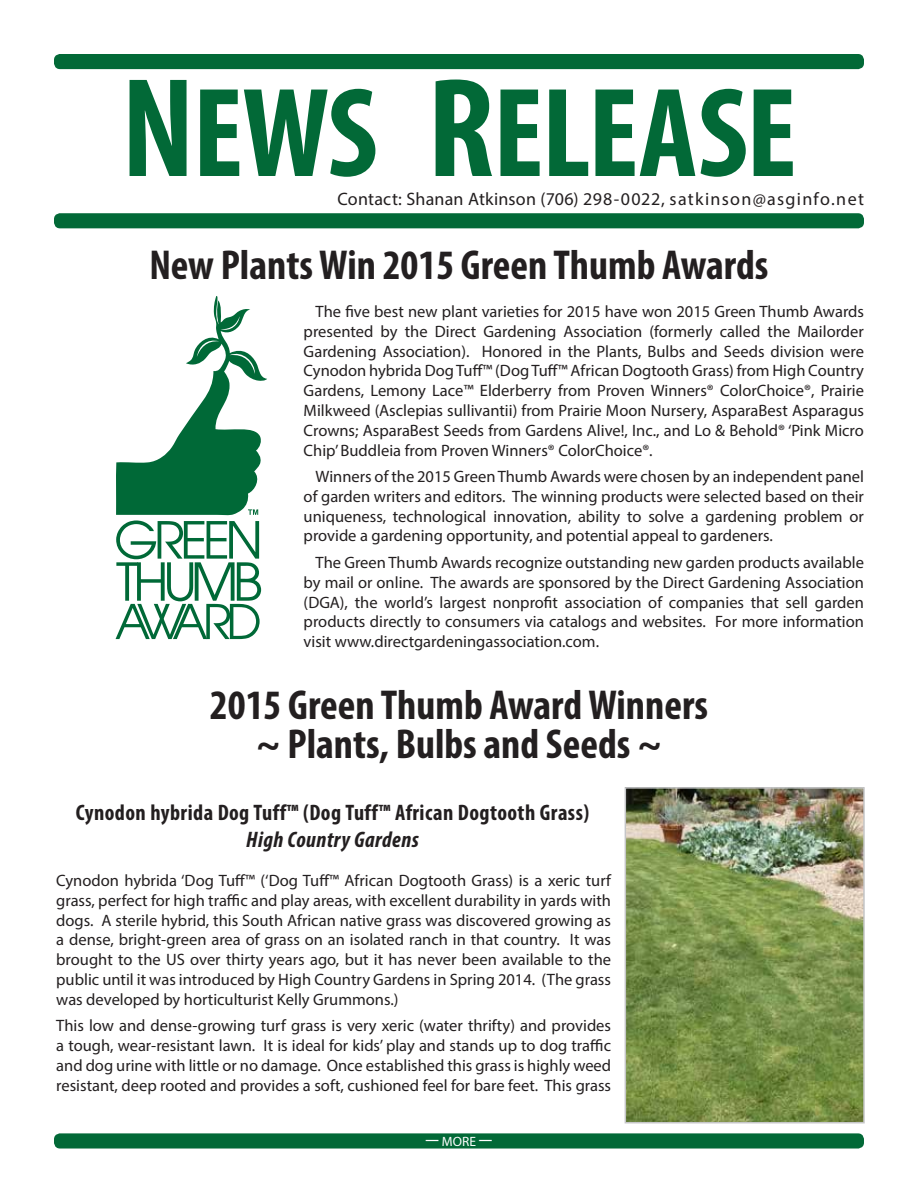
<style>
.page{position:relative;width:918px;height:1188px;background:#fff}
.page>*{position:absolute;margin:0;border:0;box-sizing:border-box;transform-origin:0 0}
.t1{font:128.25px "Myriad Pro Bold Cond SC900";letter-spacing:-.015em;color:#026937}
.t2{font:700 condensed 42px/39px "Myriad Pro";color:#231f20;text-align:center}
.t3{font:700 condensed 22.5px "Myriad Pro";letter-spacing:.02em;color:#231f20}
.t4{font:italic 700 condensed 22.5px "Myriad Pro";letter-spacing:.02em;color:#231f20}
.t5{font:18px "Myriad Pro";letter-spacing:.035em;color:#231f20}
.t6{font:16.5px/19.8px "Myriad Pro";color:#231f20;text-align:justify}
.t7{font:13.5px "Myriad Pro Regular SC900";color:#fff}
.s1{font-size:142.5px}
.s2{font-family:"Myriad Pro";font-weight:700;font-stretch:condensed}
</style>
<div class="page">
<div style="left:54px;top:1133px;width:810px;height:16px;background:#026937;border-radius:6px"></div>
<div style="left:54px;top:54px;width:810px;height:15px;background:#026937;border-radius:6px"></div>
<div style="left:54px;top:213px;width:810px;height:15px;background:#026937;border-radius:6px"></div>
<svg style="left:116px;top:296px;width:151px;height:343px"></svg>
<img style="left:628px;top:790px;width:234px;height:330px">
<div style="left:625px;top:787px;width:240px;height:336px;border:2px solid #c5c6c8"></div>
<h1 class="t1" style="left:121px;top:53px;width:677px"><span class="s1">N</span>EWS <span class="s1">R</span>ELEASE</h1>
<p class="t5" style="left:338px;top:188px;width:528px">Contact: Shanan Atkinson (706) 298-0022, satkinson@asginfo.net</p>
<h2 class="t2" style="left:149px;top:245px;width:621px">New Plants Win 2015 Green Thumb Awards</h2>
<p class="t6" style="left:304px;top:301px;width:562px;text-indent:12px">The five best new plant varieties for 2015 have won 2015 Green Thumb Awards presented by the Direct Gardening Association (formerly called the Mailorder Gardening Association). Honored in the Plants, Bulbs and Seeds division were Cynodon hybrida Dog Tuff™ (Dog Tuff™ African Dogtooth Grass) from High Country Gardens, Lemony Lace™ Elderberry from Proven Winners® ColorChoice®, Prairie Milkweed (Asclepias sullivantii) from Prairie Moon Nursery, AsparaBest Asparagus Crowns; AsparaBest Seeds from Gardens Alive!, Inc., and Lo &amp; Behold® ‘Pink Micro Chip’ Buddleia from Proven Winners® ColorChoice®.</p>
<p class="t6" style="left:304px;top:466px;width:562px;text-indent:12px">Winners of the 2015 Green Thumb Awards were chosen by an independent panel of garden writers and editors. The winning products were selected based on their uniqueness, technological innovation, ability to solve a gardening problem or provide a gardening opportunity, and potential appeal to gardeners.</p>
<p class="t6" style="left:304px;top:552px;width:562px;text-indent:12px">The Green Thumb Awards recognize outstanding new garden products available by mail or online. The awards are sponsored by the Direct Gardening Association (DGA), the world’s largest nonprofit association of companies that sell garden products directly to consumers via catalogs and websites. For more information visit www.directgardeningassociation.com.</p>
<h2 class="t2" style="left:210px;top:684px;width:500px">2015 Green Thumb Award Winners ~ Plants, Bulbs and Seeds ~</h2>
<h3 class="t3" style="left:76px;top:798px;width:515px">Cynodon hybrida Dog Tuff™ (Dog Tuff™ African Dogtooth Grass)</h3>
<h3 class="t4" style="left:246px;top:825px;width:174px">High Country Gardens</h3>
<p class="t6" style="left:56px;top:870px;width:556px">Cynodon hybrida ‘Dog Tuff™ (‘Dog Tuff™ African Dogtooth Grass) is a xeric turf grass, perfect for high traffic and play areas, with excellent durability in yards with dogs. A sterile hybrid, this South African native grass was discovered growing as a dense, bright-green area of grass on an isolated ranch in that country. It was brought to the US over thirty years ago, but it has never been available to the public until it was introduced by High Country Gardens in Spring 2014. (The grass was developed by horticulturist Kelly Grummons.)</p>
<p class="t6" style="left:56px;top:1016px;width:556px">This low and dense-growing turf grass is very xeric (water thrifty) and provides a tough, wear-resistant lawn. It is ideal for kids’ play and stands up to dog traffic and dog urine with little or no damage. Once established this grass is highly weed resistant, deep rooted and provides a soft, cushioned feel for bare feet. This grass</p>
<p class="t7" style="left:426px;top:1133px;width:68px"><span class="s2">—</span> MORE <span class="s2">—</span></p>
</div>
